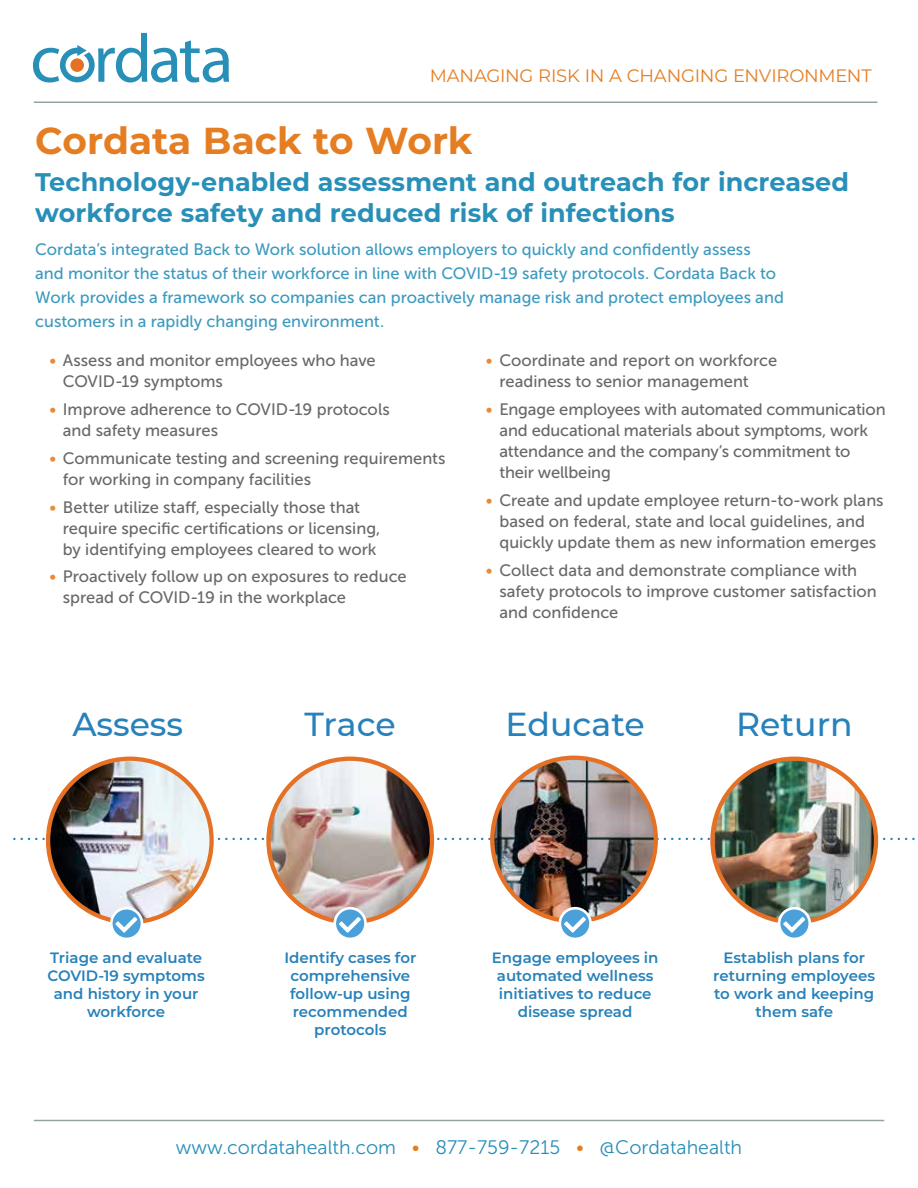
<style>
.page{position:relative;width:918px;height:1188px;background:#fff}
.page>*{position:absolute;margin:0;border:0;box-sizing:border-box;transform-origin:0 0}
.t1{font:700 37.5px "Montserrat";letter-spacing:-.005em;color:#e57e22}
.t2{font:500 33.15px "Montserrat";color:#2781ba}
.t3{font:700 25.5px/30.6px "Montserrat";letter-spacing:.005em;color:#288fb8}
.t4{font:19.5px "Museo Sans 300";color:#288fb8}
.t5{font:18px "Montserrat";letter-spacing:-.01em;color:#e57e22}
.t6{font:16.5px/21px "Museo Sans 500";letter-spacing:-.005em;color:#686867}
.t7{font:16.5px/24px "Museo Sans 500";color:#3d9abf}
.t8{font:600 15px/18px "Montserrat";color:#2781ba;text-align:center}
.s1{color:#e88b38}
.s2{color:#e57e22}
</style>
<div class="page">
<svg style="left:33px;top:33px;width:196px;height:50px"></svg>
<div style="left:70px;top:58px;width:14px;height:14px;background:#e67024;border-radius:50%"></div>
<hr style="left:34px;top:102px;width:844px;height:1px;background:#94a4a5">
<hr style="left:34px;top:1120px;width:850px;height:1px;background:#94a4a5">
<svg style="left:14px;top:838px;width:901px;height:2px"></svg>
<img style="left:48px;top:761px;width:164px;height:159px">
<img style="left:715px;top:761px;width:161px;height:159px">
<img style="left:492px;top:758px;width:164px;height:163px;border-radius:82px">
<div style="left:490px;top:756px;width:168px;height:167px;border:4px solid #e57125;border-radius:50%"></div>
<div style="left:710px;top:756px;width:168px;height:169px;border:4px solid #e57125;border-radius:50%"></div>
<svg style="left:779px;top:908px;width:31px;height:31px"></svg>
<div style="left:778px;top:907px;width:33px;height:33px;border:3px solid #fff;border-radius:50%"></div>
<svg style="left:783px;top:917px;width:22px;height:16px"></svg>
<svg style="left:560px;top:908px;width:31px;height:31px"></svg>
<div style="left:559px;top:907px;width:33px;height:33px;border:3px solid #fff;border-radius:50%"></div>
<svg style="left:564px;top:917px;width:22px;height:16px"></svg>
<img style="left:268px;top:759px;width:164px;height:163px;border-radius:82px">
<div style="left:266px;top:757px;width:168px;height:167px;border:4px solid #e57125;border-radius:50%"></div>
<div style="left:46px;top:757px;width:168px;height:167px;border:4px solid #e57125;border-radius:50%"></div>
<svg style="left:335px;top:908px;width:30px;height:31px"></svg>
<div style="left:333px;top:907px;width:34px;height:33px;border:3px solid #fff;border-radius:50%"></div>
<svg style="left:339px;top:917px;width:22px;height:16px"></svg>
<svg style="left:111px;top:908px;width:31px;height:31px"></svg>
<div style="left:110px;top:907px;width:33px;height:33px;border:3px solid #fff;border-radius:50%"></div>
<svg style="left:115px;top:917px;width:22px;height:16px"></svg>
<p class="t5" style="left:430px;top:63px;width:444px">MANAGING RISK IN A CHANGING ENVIRONMENT</p>
<h1 class="t1" style="left:35px;top:114px;width:439px">Cordata Back to Work</h1>
<h3 class="t3" style="left:35px;top:166px;width:815px">Technology-enabled assessment and outreach for increased workforce safety and reduced risk of infections</h3>
<p class="t7" style="left:35px;top:237px;width:750px">Cordata’s integrated Back to Work solution allows employers to quickly and confidently assess<br>and monitor the status of their workforce in line with COVID-19 safety protocols. Cordata Back to Work provides a framework so companies can proactively manage risk and protect employees and customers in a rapidly changing environment.</p>
<p class="t6" style="left:63px;top:350px;width:314px;text-indent:-13px"><span class="s1">•</span> Assess and monitor employees who have<br>COVID-19 symptoms</p>
<p class="t6" style="left:63px;top:399px;width:329px;text-indent:-13px"><span class="s1">•</span> Improve adherence to COVID-19 protocols and safety measures</p>
<p class="t6" style="left:63px;top:448px;width:384px;text-indent:-13px"><span class="s1">•</span> Communicate testing and screening requirements for working in company facilities</p>
<p class="t6" style="left:63px;top:497px;width:319px;text-indent:-13px"><span class="s1">•</span> Better utilize staff, especially those that require specific certifications or licensing, by identifying employees cleared to work</p>
<p class="t6" style="left:63px;top:566px;width:345px;text-indent:-13px"><span class="s1">•</span> Proactively follow up on exposures to reduce spread of COVID-19 in the workplace</p>
<p class="t6" style="left:499px;top:350px;width:279px;text-indent:-13px"><span class="s1">•</span> Coordinate and report on workforce readiness to senior management</p>
<p class="t6" style="left:499px;top:399px;width:388px;text-indent:-13px"><span class="s1">•</span> Engage employees with automated communication and educational materials about symptoms, work attendance and the company’s commitment to their wellbeing</p>
<p class="t6" style="left:486px;top:490px;width:399px;text-align:center"><span class="s1">•</span> Create and update employee return-to-work plans based on federal, state and local guidelines, and quickly update them as new information emerges</p>
<p class="t6" style="left:499px;top:560px;width:379px;text-indent:-13px"><span class="s1">•</span> Collect data and demonstrate compliance with safety protocols to improve customer satisfaction and confidence</p>
<h2 class="t2" style="left:72px;top:701px;width:112px">Assess</h2>
<h2 class="t2" style="left:304px;top:701px;width:93px">Trace</h2>
<h2 class="t2" style="left:506px;top:701px;width:141px">Educate</h2>
<h2 class="t2" style="left:736px;top:701px;width:118px">Return</h2>
<p class="t8" style="left:48px;top:948px;width:159px">Triage and evaluate<br>COVID-19 symptoms and history in your workforce</p>
<p class="t8" style="left:284px;top:948px;width:134px">Identify cases for comprehensive follow-up using recommended protocols</p>
<p class="t8" style="left:492px;top:948px;width:168px">Engage employees in automated wellness initiatives to reduce disease spread</p>
<p class="t8" style="left:713px;top:948px;width:163px">Establish plans for returning employees to work and keeping them safe</p>
<p class="t4" style="left:176px;top:1136px;width:568px">www.cordatahealth.com <span class="s2">•</span> 877-759-7215 <span class="s2">•</span> @Cordatahealth</p>
</div>
